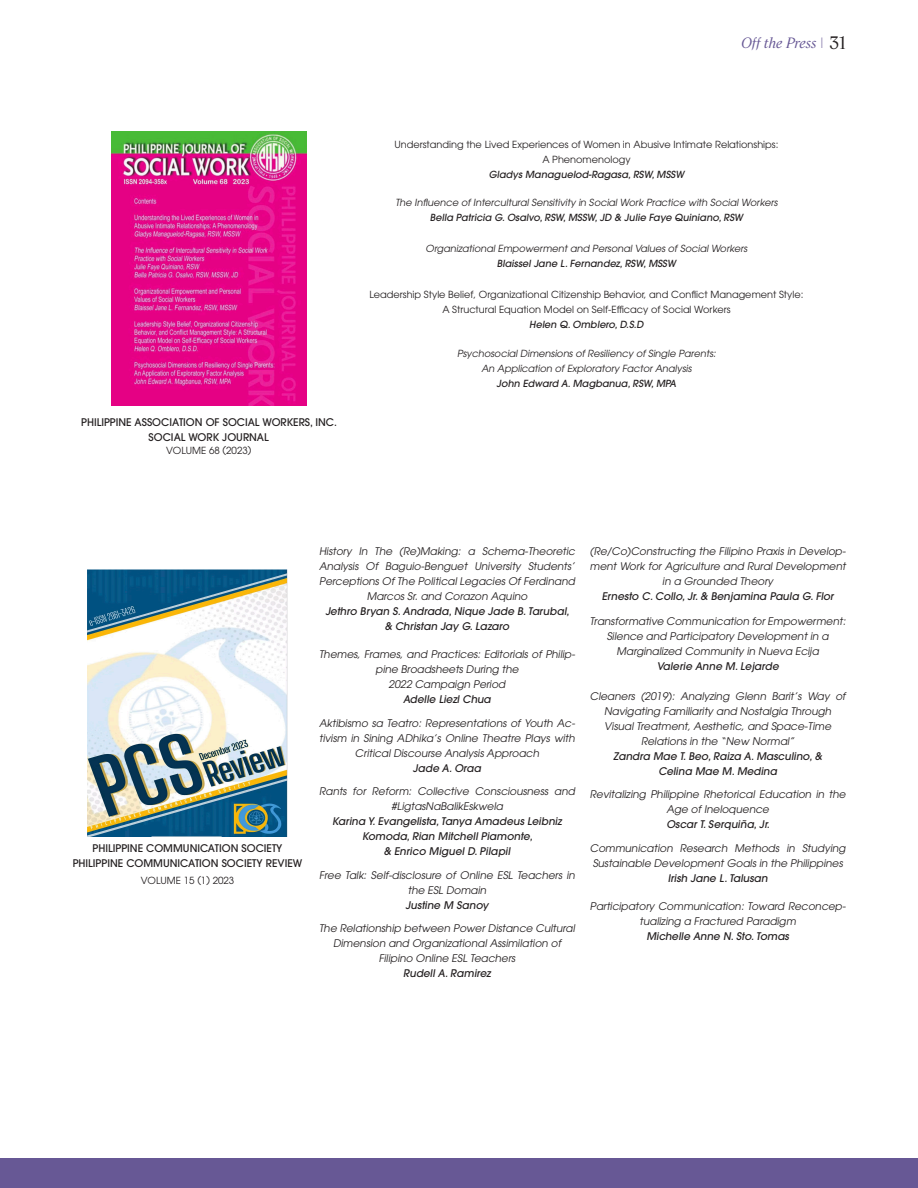
<style>
.page{position:relative;width:918px;height:1188px;background:#fff}
.page>*{position:absolute;margin:0;border:0;box-sizing:border-box;transform-origin:0 0}
.t1{font:italic 15px "Magister";color:#675895}
.t2{font:italic 10.5px/15px "ITC Avant Garde Pro";color:#231f20;text-align:center}
.t3{font:italic 500 10.5px/15px "ITC Avant Garde Pro";color:#231f20;text-align:center}
.t4{font:500 10.5px "ITC Avant Garde Pro";color:#231f20}
.t5{font:9.75px "ITC Avant Garde Pro";color:#231f20}
.t6{font:italic 9.75px "ITC Avant Garde Pro";color:#231f20}
.t7{font:italic 500 9.75px "ITC Avant Garde Pro";color:#231f20}
.s1{font-style:normal;font-size:18px;color:#231f20}
</style>
<div class="page">
<div style="left:0;top:1159px;width:918px;height:29px;background:#675895"></div>
<img style="left:111px;top:132px;width:195px;height:273px">
<img style="left:88px;top:570px;width:199px;height:266px">
<p class="t1" style="left:741px;top:34px;width:106px">Off the Press | <span class="s1">31</span></p>
<p class="t4" style="left:81px;top:415px;width:257px">PHILIPPINE ASSOCIATION OF SOCIAL WORKERS, INC.</p>
<p class="t4" style="left:149px;top:430px;width:122px">SOCIAL WORK JOURNAL</p>
<p class="t5" style="left:166px;top:445px;width:87px">VOLUME 68 (2023)</p>
<p class="t5" style="left:395px;top:138px;width:385px">Understanding the Lived Experiences of Women in Abusive Intimate Relationships:</p>
<p class="t5" style="left:542px;top:153px;width:90px">A Phenomenology</p>
<p class="t7" style="left:489px;top:168px;width:199px">Gladys Managuelod-Ragasa,RSW,MSSW</p>
<p class="t6" style="left:395px;top:197px;width:385px">The Influence of Intercultural Sensitivity in Social Work Practice with Social Workers</p>
<p class="t7" style="left:430px;top:211px;width:317px">Bella Patricia G.Osalvo,RSW,MSSW,JD &amp; Julie Faye Quiniano,RSW</p>
<p class="t6" style="left:426px;top:242px;width:325px">Organizational Empowerment and Personal Values of Social Workers</p>
<p class="t7" style="left:497px;top:257px;width:183px">Blaissel Jane L.Fernandez,RSW,MSSW</p>
<p class="t5" style="left:369px;top:289px;width:436px">Leadership Style Belief, Organizational Citizenship Behavior, and Conflict Management Style:</p>
<p class="t5" style="left:442px;top:304px;width:290px">A Structural Equation Model on Self-Efficacy of Social Workers</p>
<p class="t7" style="left:529px;top:318px;width:118px">Helen Q.Omblero,D.S.D</p>
<p class="t6" style="left:457px;top:347px;width:262px">Psychosocial Dimensions of Resiliency of Single Parents:</p>
<p class="t6" style="left:481px;top:362px;width:214px">An Application of Exploratory Factor Analysis</p>
<p class="t7" style="left:497px;top:377px;width:183px">John Edward A.Magbanua,RSW,MPA</p>
<p class="t4" style="left:93px;top:841px;width:192px">PHILIPPINE COMMUNICATION SOCIETY</p>
<p class="t4" style="left:73px;top:856px;width:231px">PHILIPPINE COMMUNICATION SOCIETY REVIEW</p>
<p class="t5" style="left:141px;top:875px;width:95px">VOLUME 15 (1) 2023</p>
<p class="t2" style="left:319px;top:543px;width:259px">History In The (Re)Making: a Schema-Theoretic Analysis Of Baguio-Benguet University Students’ Perceptions Of The Political Legacies Of Ferdinand Marcos Sr. and Corazon Aquino</p>
<p class="t3" style="left:325px;top:603px;width:248px">Jethro Bryan S.Andrada,Nique Jade B.Tarubal, &amp; Christan Jay G.Lazaro</p>
<p class="t2" style="left:590px;top:614px;width:259px">Transformative Communication forEmpowerment:<br>Silence and Participatory Development in a</p>
<p class="t2" style="left:617px;top:644px;width:206px">Marginalized Community in Nueva Ecija</p>
<p class="t3" style="left:657px;top:659px;width:126px">Valerie Anne M.Lejarde</p>
<p class="t2" style="left:590px;top:543px;width:259px">(Re/Co)Constructing the Filipino Praxis in Develop&shy;ment Work for Agriculture and Rural Development in a Grounded Theory</p>
<p class="t3" style="left:602px;top:588px;width:236px">Ernesto C.Collo,Jr.&amp; Benjamina Paula G.Flor</p>
<p class="t2" style="left:319px;top:647px;width:259px">Themes, Frames, and Practices: Editorials of Philip&shy;pine Broadsheets During the</p>
<p class="t2" style="left:389px;top:677px;width:120px">2022 Campaign Period</p>
<p class="t3" style="left:403px;top:692px;width:91px">Adelle Liezl Chua</p>
<p class="t2" style="left:590px;top:688px;width:259px">Cleaners (2019): Analyzing Glenn Barit’s Way of<br>Navigating Familiarity and Nostalgia Through</p>
<p class="t2" style="left:604px;top:718px;width:231px">Visual Treatment, Aesthetic, and Space-Time</p>
<p class="t2" style="left:641px;top:733px;width:157px">Relations in the “New Normal”</p>
<p class="t3" style="left:614px;top:748px;width:212px">Zandra Mae T.Beo,Raiza A.Masculino,&amp;</p>
<p class="t3" style="left:658px;top:763px;width:122px">Celina Mae M.Medina</p>
<p class="t2" style="left:319px;top:715px;width:259px">Aktibismo sa Teatro: Representations of Youth Ac&shy;tivism in Sining ADhika’s Online Theatre Plays with<br>Critical Discourse Analysis Approach</p>
<p class="t3" style="left:413px;top:761px;width:72px">Jade A.Oraa</p>
<p class="t2" style="left:319px;top:784px;width:259px">Rants for Reform: Collective Consciousness and #LigtasNaBalikEskwela</p>
<p class="t3" style="left:332px;top:814px;width:233px">Karina Y.Evangelista,Tanya Amadeus Leibniz<br>Komoda,Rian Mitchell Piamonte,</p>
<p class="t3" style="left:384px;top:844px;width:130px">&amp; Enrico Miguel D.Pilapil</p>
<p class="t2" style="left:319px;top:868px;width:259px">Free Talk: Self-disclosure of Online ESL Teachers in the ESL Domain</p>
<p class="t3" style="left:405px;top:898px;width:87px">Justine M Sanoy</p>
<p class="t2" style="left:319px;top:920px;width:259px">The Relationship between Power Distance Cultural<br>Dimension and Organizational Assimilation of</p>
<p class="t2" style="left:379px;top:950px;width:140px">Filipino Online ESL Teachers</p>
<p class="t3" style="left:403px;top:965px;width:91px">Rudell A.Ramirez</p>
<p class="t2" style="left:590px;top:787px;width:259px">Revitalizing Philippine Rhetorical Education in the<br>Age of Ineloquence</p>
<p class="t3" style="left:666px;top:817px;width:107px">Oscar T.Serquiña,Jr.</p>
<p class="t2" style="left:590px;top:840px;width:259px;text-align:left">Communication Research Methods in Studying<br>Sustainable Development Goals in the Philippines</p>
<p class="t3" style="left:668px;top:870px;width:104px">Irish Jane L.Talusan</p>
<p class="t2" style="left:590px;top:898px;width:259px">Participatory Communication: Toward Reconcep&shy;tualizing a Fractured Paradigm</p>
<p class="t3" style="left:646px;top:928px;width:146px">Michelle Anne N.Sto.Tomas</p>
</div>
